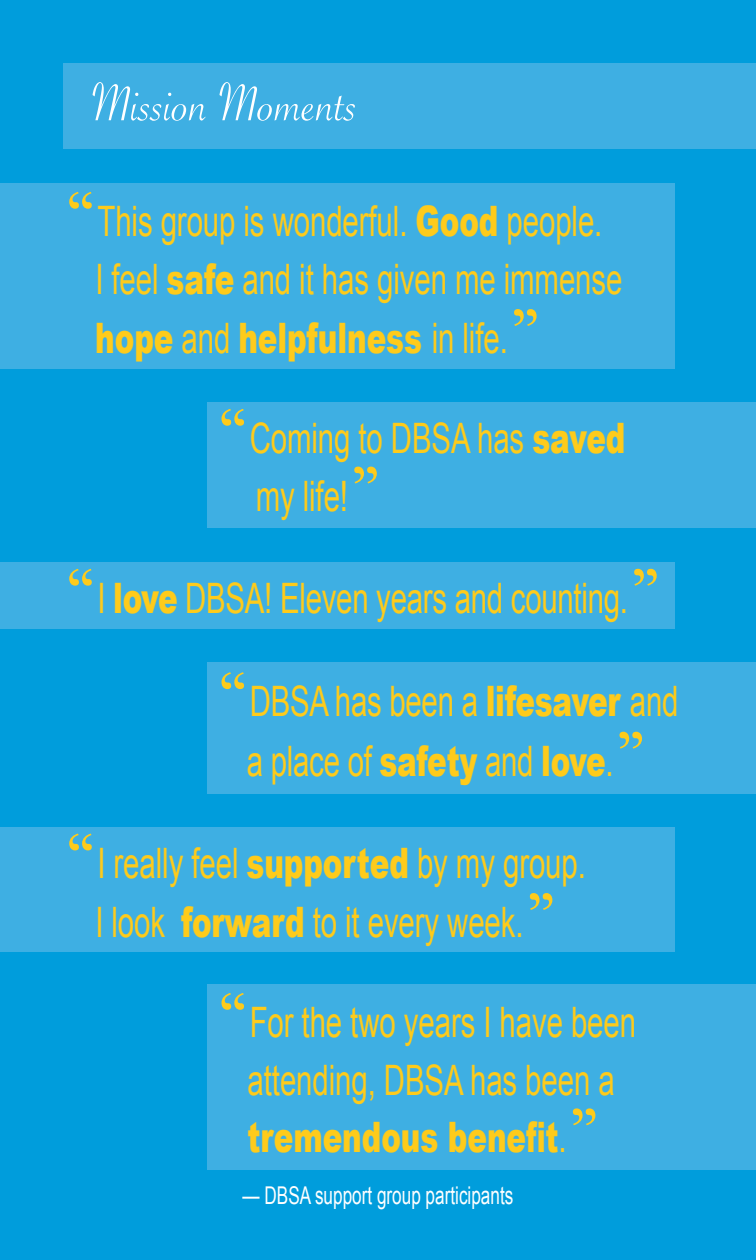
<style>
.page{position:relative;width:756px;height:1260px;background:#009ddc}
.page>*{position:absolute;margin:0;border:0;box-sizing:border-box;transform-origin:0 0}
.t1{font:57.75px "Savoye Let Plain";color:#fff}
.t2{font:42px/57.8px "Arial";letter-spacing:-.005em;color:#fecb1b;text-align:center;scale:.7 1}
.t3{font:24.5px "Arial";color:#fff;scale:.7 1}
.s1{font-family:"Sabon";font-size:63px}
.s2{font-weight:900}
</style>
<div class="page">
<div style="left:208px;top:402px;width:548px;height:126px;background:#3eafe3"></div>
<div style="left:208px;top:662px;width:548px;height:132px;background:#3eafe3"></div>
<div style="left:208px;top:985px;width:548px;height:185px;background:#3eafe3"></div>
<div style="left:0;top:562px;width:674px;height:67px;background:#3eafe3"></div>
<div style="left:0;top:827px;width:674px;height:124px;background:#3eafe3"></div>
<div style="left:63px;top:63px;width:693px;height:86px;background:#3eafe3"></div>
<div style="left:0;top:184px;width:674px;height:185px;background:#3eafe3"></div>
<p class="t1" style="left:91px;top:65px;width:268px">Mission Moments</p>
<p class="t2" style="left:95px;top:192px;width:755px;line-height:58.6px;text-align:left;text-indent:-32px"><span class="s1">“</span>This group is wonderful. <span class="s2">Good</span> people.<br>I feel <span class="s2">safe</span> and it has given me immense <span class="s2">hope</span> and <span class="s2">helpfulness</span> in life.<span class="s1">”</span></p>
<p class="t2" style="left:215px;top:410px;width:588px"><span class="s1">“</span>Coming to DBSA has <span class="s2">saved</span></p>
<p class="t2" style="left:256px;top:467px;width:184px">my life!<span class="s1">”</span></p>
<p class="t2" style="left:63px;top:570px;width:859px"><span class="s1">“</span>I <span class="s2">love</span> DBSA! Eleven years and counting.<span class="s1">”</span></p>
<p class="t2" style="left:215px;top:672px;width:663px;line-height:59.5px"><span class="s1">“</span>DBSA has been a <span class="s2">lifesaver</span> and a place of <span class="s2">safety</span> and <span class="s2">love</span>.<span class="s1">”</span></p>
<p class="t2" style="left:63px;top:833px;width:749px;line-height:59.5px"><span class="s1">“</span>I really feel <span class="s2">supported</span> by my group.<br>I look <span class="s2">forward</span> to it every week.<span class="s1">”</span></p>
<p class="t2" style="left:215px;top:994px;width:603px"><span class="s1">“</span>For the two years I have been attending, DBSA has been a <span class="s2">tremendous benefit</span>.<span class="s1">”</span></p>
<p class="t3" style="left:243px;top:1179px;width:388px">— DBSA support group participants</p>
</div>
